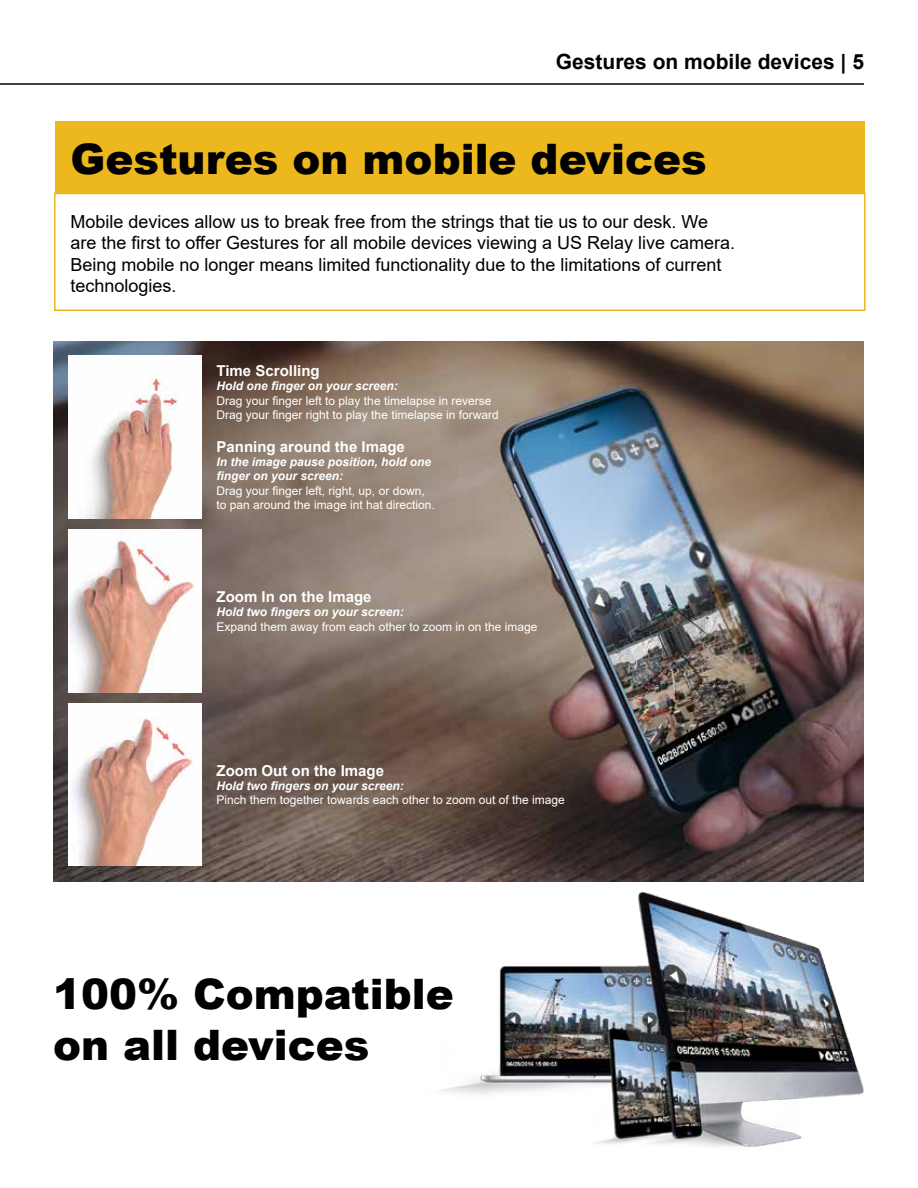
<style>
.page{position:relative;width:918px;height:1188px;background:#fff}
.page>*{position:absolute;margin:0;border:0;box-sizing:border-box;transform-origin:0 0}
.t1{font:900 42px/50.4px "Arial";color:#000}
.t2{font:700 21px "Arial";color:#000}
.t3{font:18px/21.6px "Arial";color:#000}
.t4{font:700 15px "Arial";color:#fff}
.t5{font:12px/14.4px "Arial";color:#fff}
.t6{font:italic 700 12px/14.4px "Arial";color:#fff}
</style>
<div class="page">
<div style="left:55px;top:122px;width:810px;height:72px;background:#edb71e"></div>
<div style="left:54px;top:193px;width:812px;height:118px;border:2px solid #edb71e"></div>
<hr style="left:0;top:83px;width:864px;height:2px;background:#000">
<img style="left:53px;top:341px;width:810px;height:541px">
<img style="left:378px;top:876px;width:486px;height:271px">
<img style="left:69px;top:703px;width:133px;height:163px">
<img style="left:69px;top:530px;width:133px;height:162px">
<img style="left:69px;top:356px;width:133px;height:162px">
<h2 class="t2" style="left:556px;top:47px;width:310px">Gestures on mobile devices | 5</h2>
<h1 class="t1" style="left:70px;top:132px;width:638px">Gestures on mobile devices</h1>
<p class="t3" style="left:70px;top:210px;width:666px">Mobile devices allow us to break free from the strings that tie us to our desk. We are the first to offer Gestures for all mobile devices viewing a US Relay live camera.<br>Being mobile no longer means limited functionality due to the limitations of current technologies.</p>
<p class="t4" style="left:217px;top:360px;width:105px">Time Scrolling</p>
<p class="t6" style="left:217px;top:379px;width:183px">Hold one finger on your screen:</p>
<p class="t5" style="left:217px;top:393px;width:284px">Drag your finger left to play the timelapse in reverse<br>Drag your finger right to play the timelapse in forward</p>
<p class="t4" style="left:217px;top:436px;width:190px">Panning around the Image</p>
<p class="t6" style="left:217px;top:455px;width:216px">In the image pause position, hold one finger on your screen:</p>
<p class="t5" style="left:217px;top:483px;width:220px">Drag your finger left, right, up, or down, to pan around the image int hat direction.</p>
<p class="t4" style="left:217px;top:586px;width:157px">Zoom In on the Image</p>
<p class="t6" style="left:217px;top:605px;width:189px">Hold two fingers on your screen:</p>
<p class="t5" style="left:217px;top:619px;width:322px">Expand them away from each other to zoom in on the image</p>
<p class="t4" style="left:217px;top:760px;width:169px">Zoom Out on the Image</p>
<p class="t6" style="left:217px;top:779px;width:189px">Hold two fingers on your screen:</p>
<p class="t5" style="left:217px;top:793px;width:350px">Pinch them together towards each other to zoom out of the image</p>
<h1 class="t1" style="left:53px;top:968px;width:402px">100% Compatible on all devices</h1>
</div>
